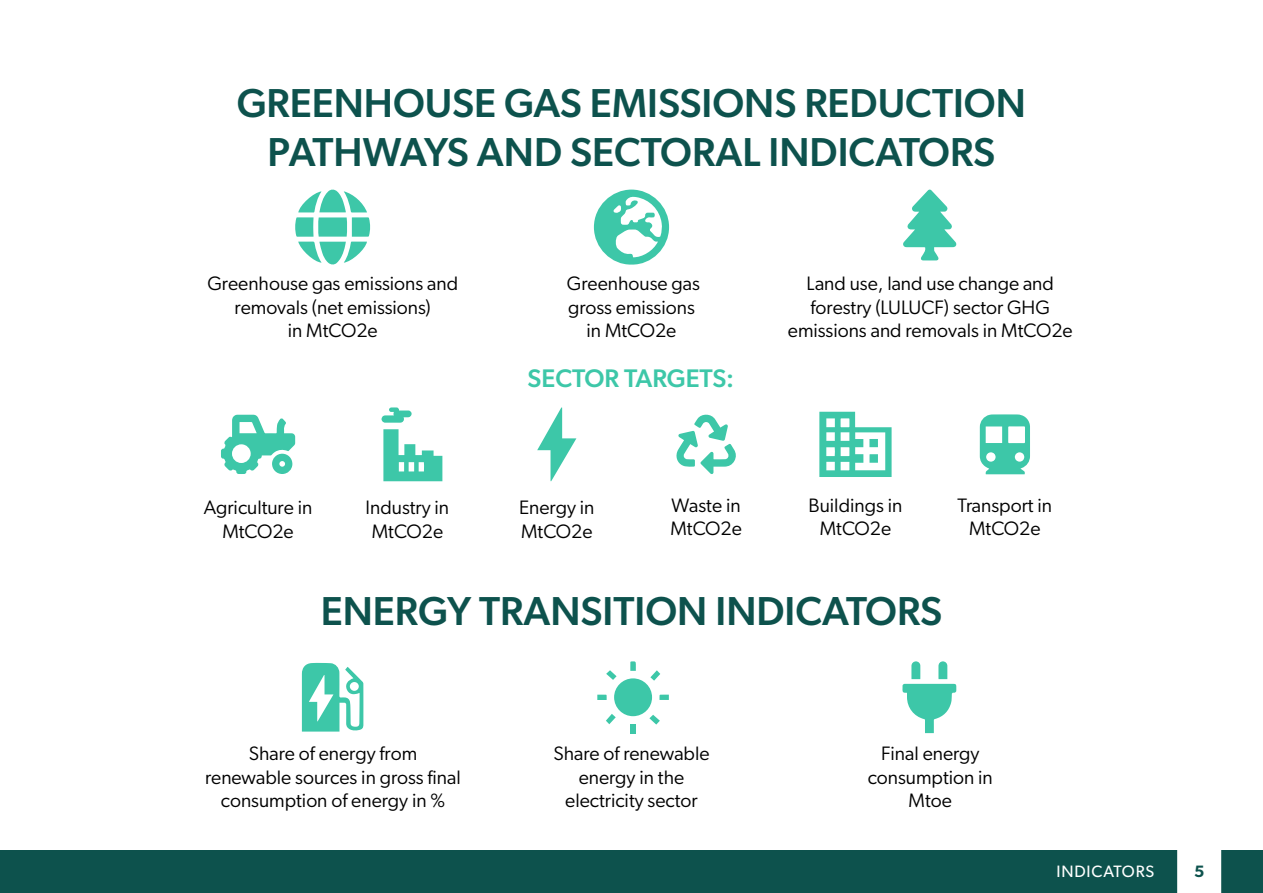
<style>
.page{position:relative;width:1263px;height:893px;background:#fff}
.page>*{position:absolute;margin:0;border:0;box-sizing:border-box;transform-origin:0 0}
.t1{font:500 40.5px/48.6px "Gibson";color:#0d524d;text-align:center}
.t2{font:500 25.5px "Gibson";color:#3dc7a8}
.t3{font:19.5px/23.4px "Gibson";color:#000;text-align:center}
.t4{font:16.5px "Gibson";letter-spacing:.05em;color:#fff}
.t5{font:600 16.5px "Gibson";color:#0d524d}
</style>
<div class="page">
<div style="left:0;top:850px;width:1263px;height:43px;background:#0d524d"></div>
<div style="left:1177px;top:850px;width:44px;height:43px;background:#fff"></div>
<svg style="left:295px;top:189px;width:75px;height:76px"></svg>
<svg style="left:594px;top:190px;width:75px;height:75px"></svg>
<svg style="left:903px;top:189px;width:54px;height:71px"></svg>
<svg style="left:221px;top:415px;width:74px;height:59px"></svg>
<svg style="left:819px;top:412px;width:72px;height:65px"></svg>
<svg style="left:537px;top:407px;width:39px;height:74px"></svg>
<svg style="left:383px;top:429px;width:59px;height:52px"></svg>
<svg style="left:381px;top:407px;width:31px;height:16px"></svg>
<svg style="left:980px;top:414px;width:50px;height:60px"></svg>
<svg style="left:676px;top:414px;width:60px;height:60px"></svg>
<svg style="left:302px;top:663px;width:61px;height:69px"></svg>
<svg style="left:902px;top:661px;width:54px;height:72px"></svg>
<div style="left:614px;top:678px;width:38px;height:38px;background:#3dc7a8;border-radius:50%"></div>
<svg style="left:630px;top:661px;width:6px;height:10px"></svg>
<div style="left:630px;top:724px;width:6px;height:9px;background:#3dc7a8"></div>
<svg style="left:650px;top:670px;width:10px;height:11px"></svg>
<svg style="left:606px;top:670px;width:10px;height:10px"></svg>
<svg style="left:606px;top:714px;width:10px;height:10px"></svg>
<svg style="left:649px;top:715px;width:11px;height:10px"></svg>
<svg style="left:597px;top:695px;width:10px;height:5px"></svg>
<svg style="left:659px;top:695px;width:10px;height:5px"></svg>
<h1 class="t1" style="left:237px;top:78px;width:791px">GREENHOUSE GAS EMISSIONS REDUCTION<br>PATHWAYS AND SECTORAL INDICATORS</h1>
<p class="t3" style="left:207px;top:272px;width:252px">Greenhouse gas emissions and removals (net emissions)<br>in MtCO2e</p>
<p class="t3" style="left:567px;top:272px;width:135px">Greenhouse gas gross emissions in MtCO2e</p>
<p class="t3" style="left:788px;top:272px;width:286px">Land use, land use change and forestry (LULUCF) sector GHG emissions and removals in MtCO2e</p>
<h2 class="t2" style="left:528px;top:363px;width:208px">SECTOR TARGETS:</h2>
<p class="t3" style="left:204px;top:496px;width:110px">Agriculture in<br>MtCO2e</p>
<p class="t3" style="left:366px;top:496px;width:85px">Industry in<br>MtCO2e</p>
<p class="t3" style="left:519px;top:496px;width:77px;text-align:left">Energy in<br>MtCO2e</p>
<p class="t3" style="left:670px;top:493px;width:73px;text-align:left">Waste in<br>MtCO2e</p>
<p class="t3" style="left:808px;top:493px;width:95px">Buildings in<br>MtCO2e</p>
<p class="t3" style="left:957px;top:493px;width:96px">Transport in<br>MtCO2e</p>
<h1 class="t1" style="left:321px;top:586px;width:623px">ENERGY TRANSITION INDICATORS</h1>
<p class="t3" style="left:205px;top:742px;width:257px">Share of energy from renewable sources in gross final consumption of energy in %</p>
<p class="t3" style="left:868px;top:742px;width:127px">Final energy consumption in<br>Mtoe</p>
<p class="t3" style="left:553px;top:742px;width:158px">Share of renewable energy in the electricity sector</p>
<p class="t4" style="left:1056px;top:861px;width:99px">INDICATORS</p>
<p class="t5" style="left:1194px;top:861px;width:12px">5</p>
</div>
